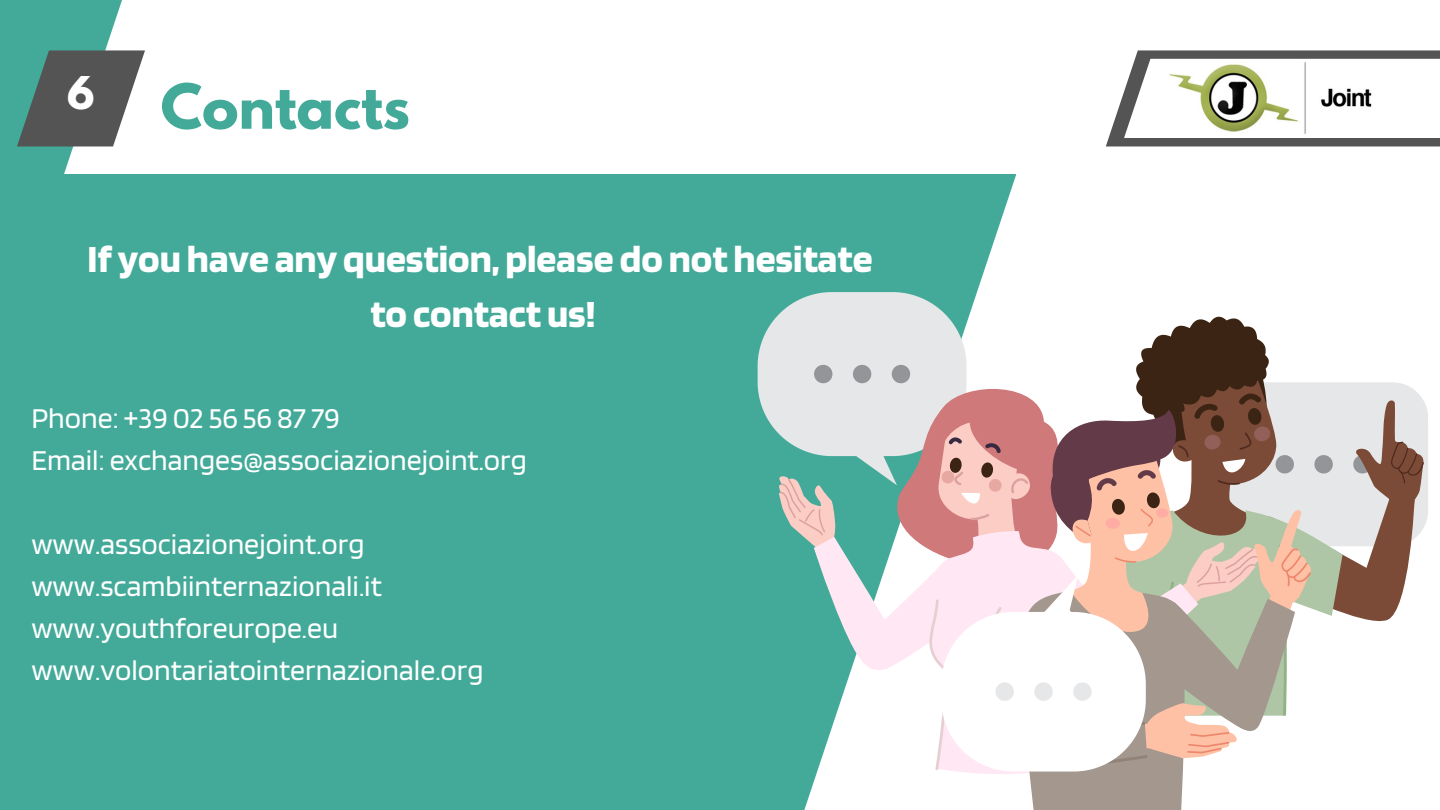
<style>
.page{position:relative;width:1440px;height:810px;background:#fff}
.page>*{position:absolute;margin:0;border:0;box-sizing:border-box;transform-origin:0 0}
.t1{font:700 55px "League Spartan";color:#43aa99}
.t2{font:700 40px/55.5px "Blinker";color:#fff;text-align:center}
.t3{font:700 40px "League Spartan";color:#fff}
.t4{font:30px "Blinker";color:#fff}
</style>
<div class="page">
<svg style="left:0;top:0;width:122px;height:174px;fill:#43aa99"></svg>
<svg style="left:17px;top:50px;width:128px;height:96px;background:#677472"></svg>
<div style="left:0;top:174px;width:1016px;height:636px;background:#43aa99"></div>
<svg style="left:1106px;top:50px;width:334px;height:96px;fill:#545454"></svg>
<svg style="left:1124px;top:59px;width:316px;height:79px"></svg>
<img style="left:1156px;top:61px;width:233px;height:76px">
<svg style="left:758px;top:292px;width:670px;height:518px"></svg>
<p class="t3" style="left:67px;top:73px;width:29px">6</p>
<p class="t1" style="left:161px;top:79px;width:251px">Contacts</p>
<p class="t2" style="left:87px;top:229px;width:787px">If you have any question, please do not hesitate to contact us!</p>
<h1 class="t4" style="left:31px;top:399px;width:310px">Phone: +39 02 56 56 87 79</h1>
<h2 class="t4" style="left:31px;top:441px;width:497px">Email: exchanges@associazionejoint.org</h2>
<p class="t4" style="left:31px;top:525px;width:335px">www.associazionejoint.org</p>
<p class="t4" style="left:31px;top:567px;width:352px">www.scambiinternazionali.it</p>
<p class="t4" style="left:31px;top:609px;width:308px">www.youthforeurope.eu</p>
<p class="t4" style="left:31px;top:651px;width:454px">www.volontariatointernazionale.org</p>
</div>
